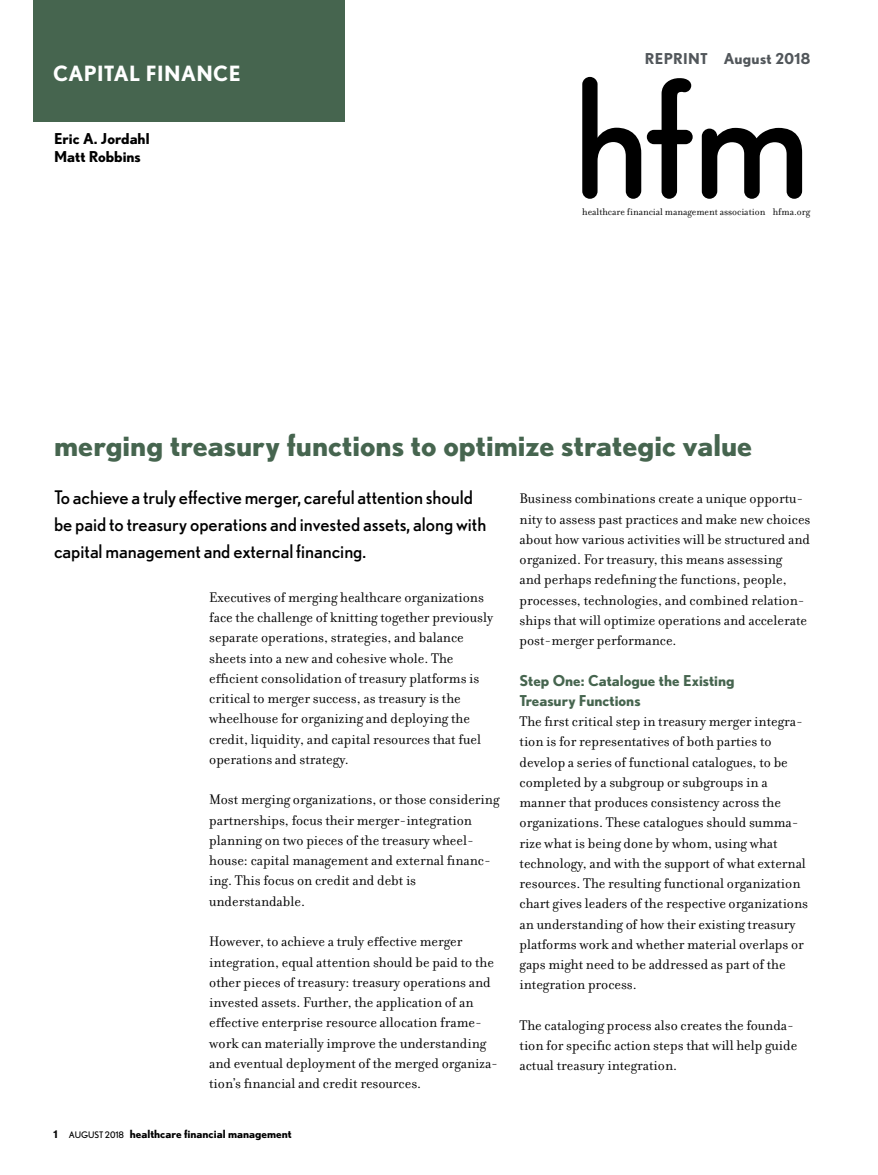
<style>
.page{position:relative;width:878px;height:1175px;background:#fff}
.page>*{position:absolute;margin:0;border:0;box-sizing:border-box;transform-origin:0 0}
.t1{font:700 30px "Nobel";color:#46654f}
.t2{font:700 21px "Nobel";letter-spacing:.02em;color:#fff}
.t3{font:18.75px/27px "Nobel";color:#000}
.t4{font:15px/20.2px "Filosofia OT";color:#000}
.t5{font:700 15px/20.2px "Nobel";color:#46654f}
.t6{font:700 15px/18px "Nobel";color:#000}
.t7{font:700 15px "Nobel";letter-spacing:.02em;color:#52575b}
.t8{font:700 11.25px "Nobel";color:#000}
.t9{font:10.35px "Filosofia";color:#000}
.s1{font-size:10.5px}
.s2{font-weight:400;font-size:9px}
</style>
<div class="page">
<div style="left:34px;top:0;width:311px;height:122px;background:#46654f"></div>
<svg style="left:582px;top:77px;width:110px;height:122px"></svg>
<svg style="left:701px;top:128px;width:101px;height:71px"></svg>
<h2 class="t2" style="left:53px;top:60px;width:189px">CAPITAL FINANCE</h2>
<p class="t6" style="left:54px;top:130px;width:97px">Eric A. Jordahl<br>Matt Robbins</p>
<p class="t7" style="left:644px;top:50px;width:167px">REPRINT August 2018</p>
<p class="t9" style="left:582px;top:206px;width:229px">healthcare financial management association hfma.org</p>
<h1 class="t1" style="left:54px;top:427px;width:699px">merging treasury functions to optimize strategic value</h1>
<p class="t3" style="left:54px;top:483px;width:434px">To achieve a truly effective merger, careful attention should be paid to treasury operations and invested assets, along with capital management and external financing.</p>
<p class="t4" style="left:209px;top:587px;width:285px">Executives of merging healthcare organizations face the challenge of knitting together previously separate operations, strategies, and balance sheets into a new and cohesive whole. The efficient consolidation of treasury platforms is critical to merger success, as treasury is the wheelhouse for organizing and deploying the credit, liquidity, and capital resources that fuel operations and strategy.</p>
<p class="t4" style="left:209px;top:789px;width:292px">Most merging organizations, or those considering partnerships, focus their merger-integration planning on two pieces of the treasury wheel&shy;house: capital management and external financ&shy;ing. This focus on credit and debt is understandable.</p>
<p class="t4" style="left:209px;top:931px;width:290px">However, to achieve a truly effective merger integration, equal attention should be paid to the other pieces of treasury: treasury operations and invested assets. Further, the application of an effective enterprise resource allocation frame&shy;work can materially improve the understanding and eventual deployment of the merged organiza&shy;tion’s financial and credit resources.</p>
<p class="t8" style="left:53px;top:1127px;width:240px"><span class="s1">1</span> <span class="s2">August 2018</span> healthcare financial management</p>
<p class="t4" style="left:519px;top:488px;width:292px">Business combinations create a unique opportu&shy;nity to assess past practices and make new choices about how various activities will be structured and organized. For treasury, this means assessing<br>and perhaps redefining the functions, people, processes, technologies, and combined relation&shy;ships that will optimize operations and accelerate post-merger performance.</p>
<p class="t5" style="left:519px;top:670px;width:216px">Step One: Catalogue the Existing<br>Treasury Functions</p>
<p class="t4" style="left:519px;top:711px;width:290px">The first critical step in treasury merger integra&shy;tion is for representatives of both parties to develop a series of functional catalogues, to be completed by a subgroup or subgroups in a manner that produces consistency across the organizations. These catalogues should summa&shy;rize what is being done by whom, using what technology, and with the support of what external resources. The resulting functional organization chart gives leaders of the respective organizations an understanding of how their existing treasury platforms work and whether material overlaps or gaps might need to be addressed as part of the integration process.</p>
<p class="t4" style="left:519px;top:1015px;width:279px">The cataloging process also creates the founda&shy;tion for specific action steps that will help guide actual treasury integration.</p>
</div>
